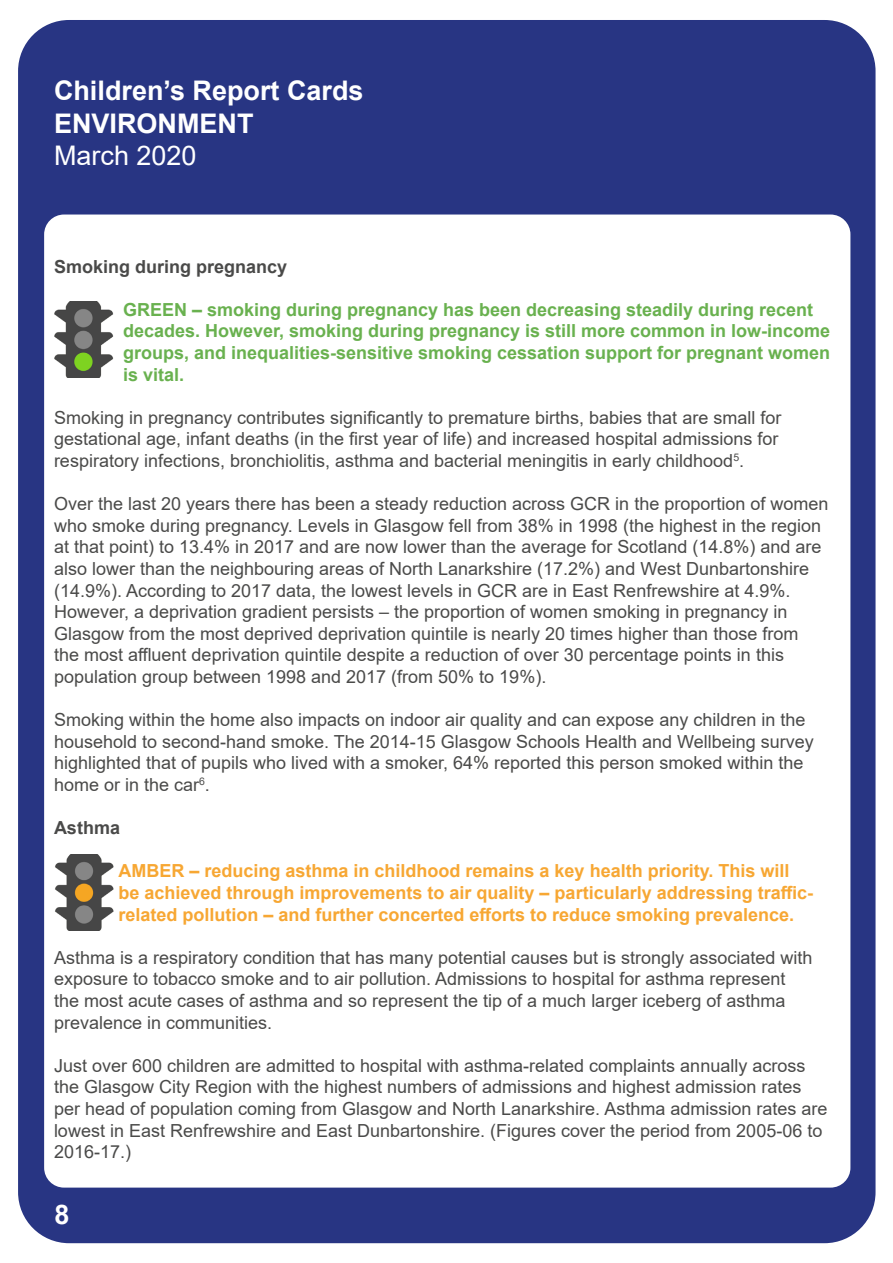
<style>
.page{position:relative;width:893px;height:1263px;background:#fff}
.page>*{position:absolute;margin:0;border:0;box-sizing:border-box;transform-origin:0 0}
.t1{font:700 27px/32.4px "Arial";color:#fff}
.t2{font:27px "Arial";color:#fff}
.t3{font:18px/21.6px "Arial";color:#4a4a49}
.t4{font:700 18px/21.6px "Arial";color:#69b14f}
.t5{font:700 18px/21.6px "Arial";color:#f7a733}
.t6{font:700 18px "Arial";color:#4a4a49}
</style>
<div class="page">
<div style="left:18px;top:20px;width:857px;height:1223px;background:#283583;border-radius:51px"></div>
<div style="left:44px;top:215px;width:806px;height:972px;background:#fff;border-radius:20px"></div>
<img style="left:54px;top:301px;width:60px;height:77px">
<img style="left:55px;top:854px;width:59px;height:77px">
<h1 class="t1" style="left:54px;top:75px;width:311px">Children’s Report Cards<br>ENVIRONMENT</h1>
<h1 class="t2" style="left:54px;top:137px;width:144px">March 2020</h1>
<p class="t6" style="left:54px;top:253px;width:235px">Smoking during pregnancy</p>
<p class="t4" style="left:123px;top:299px;width:709px">GREEN – smoking during pregnancy has been decreasing steadily during recent decades. However, smoking during pregnancy is still more common in low-income groups, and inequalities-sensitive smoking cessation support for pregnant women is vital.</p>
<p class="t3" style="left:54px;top:406px;width:729px">Smoking in pregnancy contributes significantly to premature births, babies that are small for gestational age, infant deaths (in the first year of life) and increased hospital admissions for respiratory infections, bronchiolitis, asthma and bacterial meningitis in early childhood<sup>5</sup>.</p>
<p class="t3" style="left:54px;top:493px;width:776px">Over the last 20 years there has been a steady reduction across GCR in the proportion of women who smoke during pregnancy. Levels in Glasgow fell from 38% in 1998 (the highest in the region at that point) to 13.4% in 2017 and are now lower than the average for Scotland (14.8%) and are also lower than the neighbouring areas of North Lanarkshire (17.2%) and West Dunbartonshire (14.9%). According to 2017 data, the lowest levels in GCR are in East Renfrewshire at 4.9%.<br>However, a deprivation gradient persists – the proportion of women smoking in pregnancy in Glasgow from the most deprived deprivation quintile is nearly 20 times higher than those from<br>the most affluent deprivation quintile despite a reduction of over 30 percentage points in this population group between 1998 and 2017 (from 50% to 19%).</p>
<p class="t3" style="left:54px;top:709px;width:761px">Smoking within the home also impacts on indoor air quality and can expose any children in the household to second-hand smoke. The 2014-15 Glasgow Schools Health and Wellbeing survey highlighted that of pupils who lived with a smoker, 64% reported this person smoked within the home or in the car<sup>6</sup>.</p>
<p class="t6" style="left:54px;top:815px;width:68px">Asthma</p>
<p class="t5" style="left:118px;top:860px;width:696px">AMBER – reducing asthma in childhood remains a key health priority. This will be achieved through improvements to air quality – particularly addressing traffic&shy;related pollution – and further concerted efforts to reduce smoking prevalence.</p>
<p class="t3" style="left:54px;top:946px;width:760px">Asthma is a respiratory condition that has many potential causes but is strongly associated with exposure to tobacco smoke and to air pollution. Admissions to hospital for asthma represent the most acute cases of asthma and so represent the tip of a much larger iceberg of asthma prevalence in communities.</p>
<p class="t3" style="left:54px;top:1054px;width:775px">Just over 600 children are admitted to hospital with asthma-related complaints annually across the Glasgow City Region with the highest numbers of admissions and highest admission rates per head of population coming from Glasgow and North Lanarkshire. Asthma admission rates are lowest in East Renfrewshire and East Dunbartonshire. (Figures cover the period from 2005-06 to 2016-17.)</p>
<h1 class="t1" style="left:55px;top:1199px;width:17px">8</h1>
</div>
